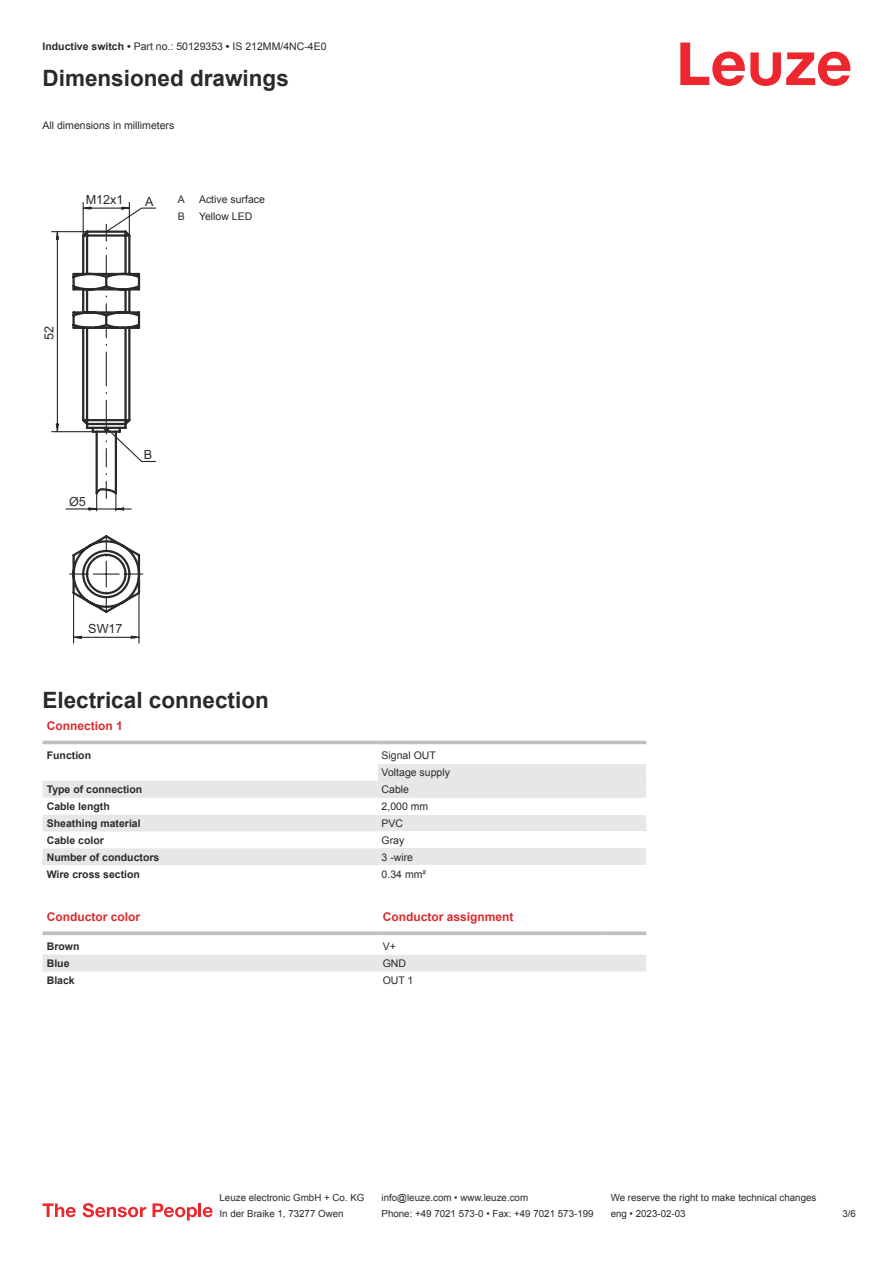
<style>
.page{position:relative;width:893px;height:1263px;background:#fff}
.page>*{position:absolute;margin:0;border:0;box-sizing:border-box;transform-origin:0 0}
.t1{font:700 22.5px "Arial";color:#2b292a}
.t2{font:12.6px "Arial";color:#2b292a}
.t3{font:700 12px "Arial";color:#db2a30}
.t4{font:10.5px/17px "Arial";color:#2b292a}
.t5{font:700 10.5px "Arial";color:#2b292a}
.t6{font:9.75px "Arial";color:#2b292a}
.s1{font-weight:700}
</style>
<div class="page">
<svg style="left:680px;top:43px;width:170px;height:43px"></svg>
<svg style="left:43px;top:740px;width:603px;height:5px"></svg>
<svg style="left:43px;top:781px;width:335px;height:84px;fill:#e6e7e9"></svg>
<hr style="left:43px;top:741px;width:335px;height:3px;background:#bdbfc1">
<hr style="left:378px;top:741px;width:268px;height:3px;background:#bdbfc1">
<div style="left:378px;top:764px;width:268px;height:17px;background:#e6e7e9"></div>
<div style="left:378px;top:781px;width:268px;height:17px;background:#e6e7e9"></div>
<div style="left:378px;top:814px;width:268px;height:17px;background:#e6e7e9"></div>
<div style="left:378px;top:848px;width:268px;height:17px;background:#e6e7e9"></div>
<svg style="left:43px;top:971px;width:603px;height:1px"></svg>
<div style="left:43px;top:955px;width:603px;height:16px;background:#e6e7e9"></div>
<svg style="left:43px;top:931px;width:335px;height:4px"></svg>
<svg style="left:378px;top:931px;width:226px;height:4px"></svg>
<svg style="left:604px;top:931px;width:42px;height:4px"></svg>
<svg style="left:43px;top:1203px;width:33px;height:14px"></svg>
<svg style="left:83px;top:1203px;width:63px;height:14px"></svg>
<svg style="left:153px;top:1203px;width:44px;height:17px"></svg>
<hr style="left:198px;top:1203px;width:3px;height:14px;background:#ed272d">
<svg style="left:203px;top:1207px;width:10px;height:10px"></svg>
<svg style="left:51px;top:201px;width:105px;height:443px"></svg>
<p class="t4" style="left:43px;top:39px;width:285px"><span class="s1">Inductive switch •</span> Part no.: 50129353 <span class="s1">•</span> IS 212MM/4NC-4E0</p>
<h1 class="t1" style="left:43px;top:69px;width:248px">Dimensioned drawings</h1>
<p class="t4" style="left:43px;top:117px;width:133px">All dimensions in millimeters</p>
<p class="t2" style="left:86px;top:193px;width:39px">M12x1</p>
<p class="t2" style="left:145px;top:194px;width:10px">A</p>
<p class="t4" style="left:178px;top:192px;width:9px">A</p>
<p class="t4" style="left:199px;top:192px;width:67px">Active surface</p>
<p class="t4" style="left:178px;top:209px;width:9px">B</p>
<p class="t4" style="left:199px;top:209px;width:55px">Yellow LED</p>
<p class="t2" style="left:42px;top:340px;width:16px;rotate:-90deg">52</p>
<p class="t2" style="left:69px;top:494px;width:18px">Ø5</p>
<p class="t2" style="left:144px;top:447px;width:10px">B</p>
<p class="t2" style="left:88px;top:622px;width:36px">SW17</p>
<h1 class="t1" style="left:43px;top:691px;width:228px">Electrical connection</h1>
<p class="t3" style="left:47px;top:721px;width:78px">Connection 1</p>
<p class="t5" style="left:47px;top:751px;width:46px">Function</p>
<p class="t4" style="left:382px;top:748px;width:70px">Signal OUT<br>Voltage supply</p>
<p class="t5" style="left:47px;top:785px;width:97px">Type of connection</p>
<p class="t4" style="left:382px;top:782px;width:29px">Cable</p>
<p class="t5" style="left:47px;top:802px;width:65px">Cable length</p>
<p class="t4" style="left:382px;top:799px;width:48px">2,000 mm</p>
<p class="t5" style="left:47px;top:819px;width:95px">Sheathing material</p>
<p class="t4" style="left:382px;top:815px;width:23px">PVC</p>
<p class="t5" style="left:47px;top:836px;width:59px">Cable color</p>
<p class="t4" style="left:382px;top:832px;width:24px">Gray</p>
<p class="t5" style="left:47px;top:853px;width:114px">Number of conductors</p>
<p class="t4" style="left:382px;top:849px;width:33px">3 -wire</p>
<p class="t5" style="left:47px;top:870px;width:95px">Wire cross section</p>
<p class="t4" style="left:382px;top:866px;width:46px">0.34 mm²</p>
<p class="t3" style="left:47px;top:912px;width:95px">Conductor color</p>
<p class="t3" style="left:383px;top:912px;width:132px">Conductor assignment</p>
<p class="t5" style="left:47px;top:942px;width:34px">Brown</p>
<p class="t4" style="left:383px;top:939px;width:15px">V+</p>
<p class="t5" style="left:47px;top:959px;width:24px">Blue</p>
<p class="t4" style="left:383px;top:956px;width:25px">GND</p>
<p class="t5" style="left:47px;top:976px;width:30px">Black</p>
<p class="t4" style="left:383px;top:972px;width:32px">OUT 1</p>
<p class="t6" style="left:220px;top:1194px;width:146px">Leuze electronic GmbH + Co. KG</p>
<p class="t6" style="left:381px;top:1194px;width:148px">info@leuze.com • www.leuze.com</p>
<p class="t6" style="left:611px;top:1194px;width:207px">We reserve the right to make technical changes</p>
<p class="t6" style="left:220px;top:1210px;width:126px">In der Braike 1, 73277 Owen</p>
<p class="t6" style="left:381px;top:1210px;width:214px">Phone: +49 7021 573-0 • Fax: +49 7021 573-199</p>
<p class="t6" style="left:611px;top:1210px;width:76px">eng • 2023-02-03</p>
<p class="t6" style="left:842px;top:1210px;width:15px">3 /6</p>
</div>
